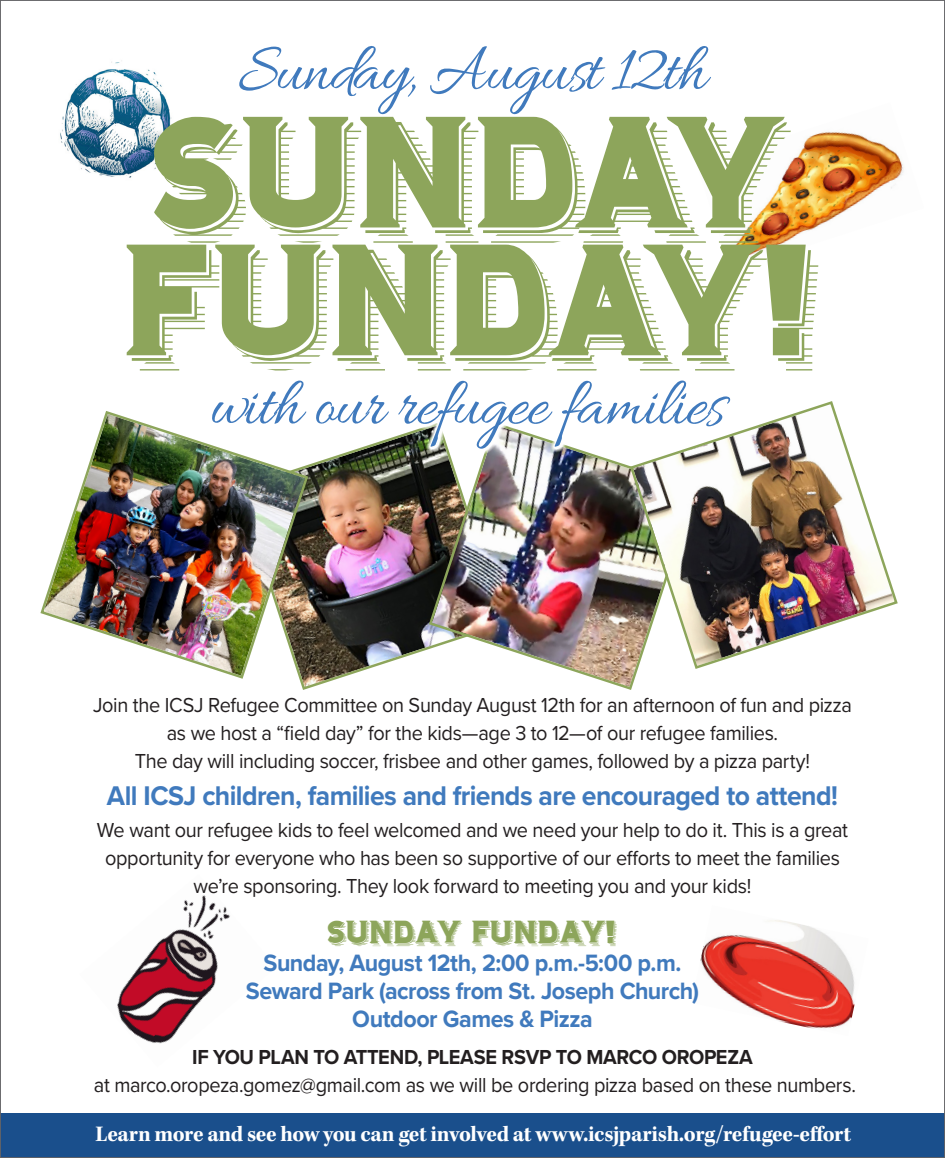
<style>
.page{position:relative;width:945px;height:1158px;background:#fff}
.page>*{position:absolute;margin:0;border:0;box-sizing:border-box;transform-origin:0 0}
.t1{font:138.25px "Hominis";letter-spacing:-.065em;color:#8da55b;scale:.95 1}
.t2{font:70px "Allura";letter-spacing:-.02em;color:#407abd;scale:.95 1}
.t3{font:700 28px "Proxima Nova";letter-spacing:-.02em;color:#407abd;scale:.95 1}
.t4{font:28px "Hominis";letter-spacing:-.06em;color:#8da55b;scale:.95 1}
.t5{font:700 24.5px "Proxima Nova";letter-spacing:-.02em;color:#407abd;scale:.95 1}
.t6{font:700 22.75px "Kepler Std";letter-spacing:-.015em;color:#fff;scale:.95 1}
.t7{font:21px "Proxima Nova";letter-spacing:-.02em;color:#231f20;scale:.95 1}
.t8{font:700 21px "Proxima Nova";letter-spacing:-.015em;color:#231f20;scale:.95 1}
</style>
<div class="page">
<img style="left:700px;top:920px;width:155px;height:109px">
<img style="left:117px;top:895px;width:113px;height:149px">
<img style="left:732px;top:131px;width:172px;height:130px">
<img style="left:60px;top:62px;width:112px;height:116px">
<img style="left:299px;top:454px;width:128px;height:236px">
<img style="left:427px;top:454px;width:211px;height:236px">
<img style="left:40px;top:411px;width:270px;height:269px">
<div style="left:1px;top:1114px;width:944px;height:44px;background:#1a4f8c"></div>
<img style="left:628px;top:401px;width:270px;height:269px">
<div style="left:207px;top:376px;width:528px;height:78px;background:#fff"></div>
<p class="t2" style="left:238px;top:31px;width:494px">Sunday, August 12th</p>
<p class="t1" style="left:151px;top:117px;width:677px">SUNDAY</p>
<p class="t1" style="left:124px;top:245px;width:735px">FUNDAY!</p>
<p class="t2" style="left:210px;top:366px;width:544px">with our refugee families</p>
<p class="t7" style="left:93px;top:690px;width:800px">Join the ICSJ Refugee Committee on Sunday August 12th for an afternoon of fun and pizza</p>
<p class="t7" style="left:167px;top:718px;width:645px">as we host a “field day” for the kids—age 3 to 12—of our refugee families.</p>
<p class="t7" style="left:135px;top:746px;width:712px">The day will including soccer, frisbee and other games, followed by a pizza party!</p>
<p class="t3" style="left:107px;top:779px;width:771px">All ICSJ children, families and friends are encouraged to attend!</p>
<p class="t7" style="left:97px;top:814px;width:792px">We want our refugee kids to feel welcomed and we need your help to do it. This is a great</p>
<p class="t7" style="left:105px;top:842px;width:775px">opportunity for everyone who has been so supportive of our efforts to meet the families</p>
<p class="t7" style="left:194px;top:870px;width:589px">we’re sponsoring. They look forward to meeting you and your kids!</p>
<p class="t4" style="left:328px;top:921px;width:307px">SUNDAY FUNDAY!</p>
<p class="t5" style="left:264px;top:948px;width:442px">Sunday, August 12th, 2:00 p.m.-5:00 p.m.</p>
<p class="t5" style="left:246px;top:976px;width:479px">Seward Park (across from St. Joseph Church)</p>
<p class="t5" style="left:352px;top:1004px;width:255px">Outdoor Games &amp; Pizza</p>
<p class="t8" style="left:192px;top:1044px;width:592px">IF YOU PLAN TO ATTEND, PLEASE RSVP TO MARCO OROPEZA</p>
<p class="t7" style="left:94px;top:1069px;width:804px">at marco.oropeza.gomez@gmail.com as we will be ordering pizza based on these numbers.</p>
<p class="t6" style="left:96px;top:1120px;width:797px">Learn more and see how you can get involved at www.icsjparish.org/refugee-effort</p>
</div>
